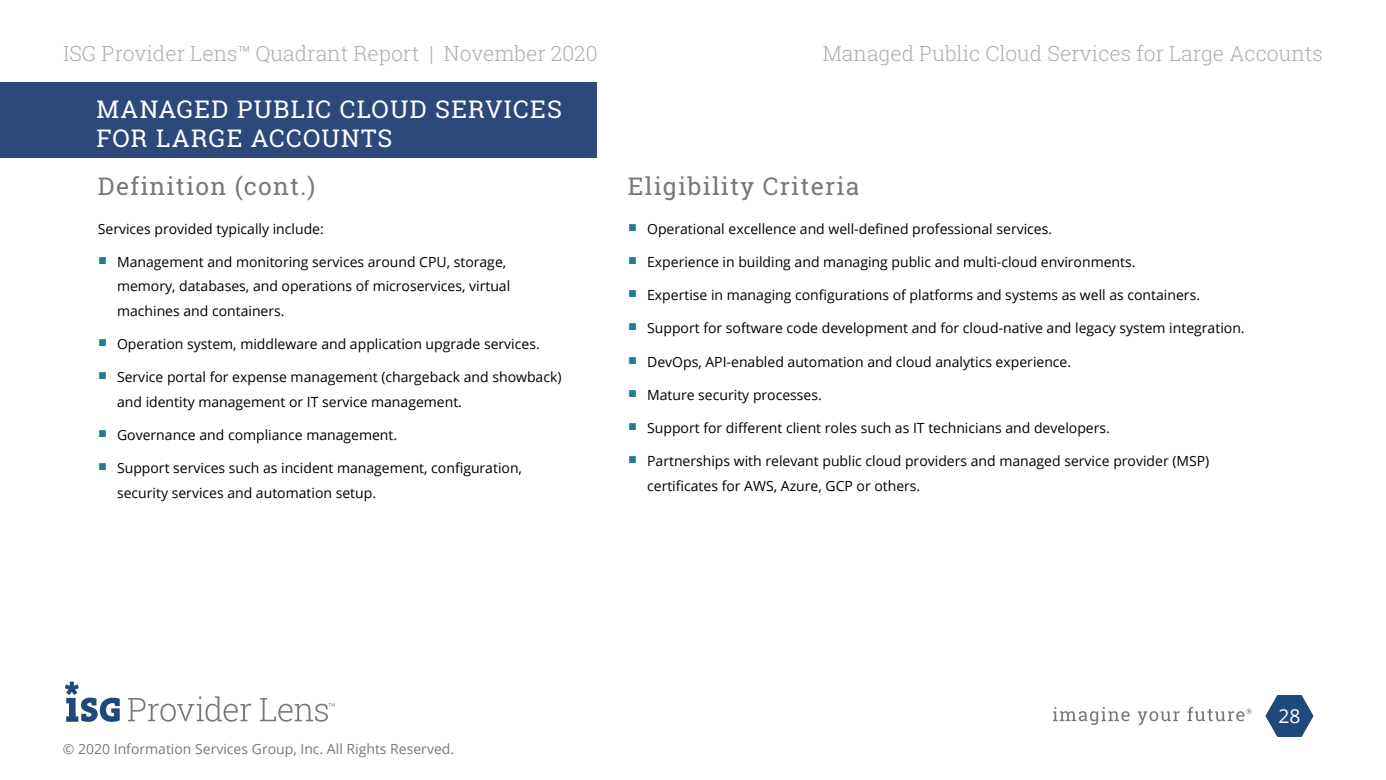
<style>
.page{position:relative;width:1386px;height:780px;background:#fff}
.page>*{position:absolute;margin:0;border:0;box-sizing:border-box;transform-origin:0 0}
.Section_Title_Midtex{font:24.5px/29.8px "Roboto Slab";letter-spacing:.05em;color:#fff}
.Section_Title_Midtex-2{font:24.5px "Roboto Slab";letter-spacing:.05em;color:#76797a}
.t1{font:300 21px "Roboto Slab";color:#abadb0}
.t2{font:19.25px "Open Sans";color:#fff}
.Body_Copy{font:14px/24.5px "Open Sans";color:#000}
.Report_Cover_Title{font:14px "Open Sans";color:#76797a}
</style>
<div class="page">
<svg style="left:1053px;top:707px;width:77px;height:18px"></svg>
<svg style="left:1138px;top:711px;width:42px;height:14px"></svg>
<svg style="left:1187px;top:707px;width:65px;height:14px"></svg>
<svg style="left:128px;top:696px;width:123px;height:25px"></svg>
<svg style="left:260px;top:698px;width:75px;height:23px"></svg>
<svg style="left:65px;top:681px;width:55px;height:41px"></svg>
<svg style="left:1266px;top:695px;width:47px;height:42px"></svg>
<div style="left:0;top:82px;width:596px;height:76px;background:#2b4a79"></div>
<p class="t1" style="left:63px;top:39px;width:536px">ISG Provider Lens™ Quadrant Report | November 2020</p>
<p class="Section_Title_Midtex" style="left:97px;top:94px;width:467px">MANAGED PUBLIC CLOUD SERVICES<br>FOR LARGE ACCOUNTS</p>
<p class="Section_Title_Midtex-2" style="left:98px;top:169px;width:219px">Definition (cont.)</p>
<p class="Body_Copy" style="left:98px;top:216px;width:228px">Services provided typically include:</p>
<p class="Body_Copy" style="left:117px;top:249px;width:395px">Management and monitoring services around CPU, storage, memory, databases, and operations of microservices, virtual machines and containers.</p>
<p class="Body_Copy" style="left:117px;top:331px;width:424px">Operation system, middleware and application upgrade services.</p>
<p class="Body_Copy" style="left:117px;top:365px;width:446px">Service portal for expense management (chargeback and showback) and identity management or IT service management.</p>
<p class="Body_Copy" style="left:117px;top:422px;width:282px">Governance and compliance management.</p>
<p class="Body_Copy" style="left:117px;top:456px;width:406px">Support services such as incident management, configuration, security services and automation setup.</p>
<p class="t1" style="left:823px;top:39px;width:502px">Managed Public Cloud Services for Large Accounts</p>
<p class="Section_Title_Midtex-2" style="left:628px;top:169px;width:233px">Eligibility Criteria</p>
<p class="Body_Copy" style="left:647px;top:216px;width:407px">Operational excellence and well-defined professional services.</p>
<p class="Body_Copy" style="left:647px;top:249px;width:490px">Experience in building and managing public and multi-cloud environments.</p>
<p class="Body_Copy" style="left:647px;top:282px;width:554px">Expertise in managing configurations of platforms and systems as well as containers.</p>
<p class="Body_Copy" style="left:647px;top:316px;width:599px">Support for software code development and for cloud-native and legacy system integration.</p>
<p class="Body_Copy" style="left:647px;top:349px;width:426px">DevOps, API-enabled automation and cloud analytics experience.</p>
<p class="Body_Copy" style="left:647px;top:382px;width:176px">Mature security processes.</p>
<p class="Body_Copy" style="left:647px;top:415px;width:464px">Support for different client roles such as IT technicians and developers.</p>
<p class="Body_Copy" style="left:647px;top:449px;width:564px">Partnerships with relevant public cloud providers and managed service provider (MSP) certificates for AWS, Azure, GCP or others.</p>
<p class="Report_Cover_Title" style="left:63px;top:739px;width:393px">© 2020 Information Services Group, Inc. All Rights Reserved.</p>
<h3 class="t2" style="left:1279px;top:701px;width:24px">28</h3>
</div>
